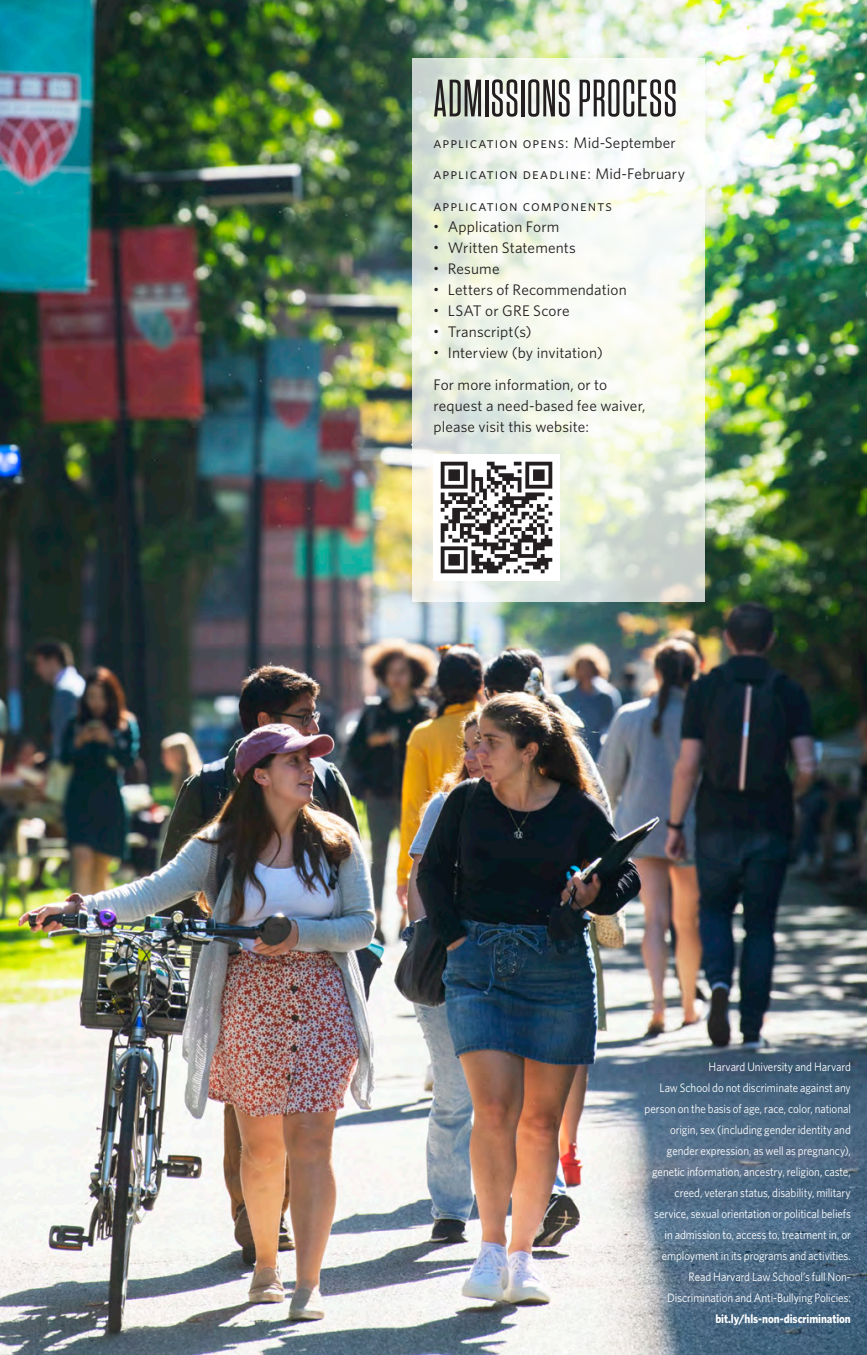
<style>
.page{position:relative;width:867px;height:1355px;background:#fff}
.page>*{position:absolute;margin:0;border:0;box-sizing:border-box;transform-origin:0 0}
.t1{font:500 52.5px "Tungsten Condensed";letter-spacing:.02em;color:#231f20}
.t2{font:15.4px/21px "Whitney";letter-spacing:.02em;color:#231f20}
.t3{font:15.4px "Whitney";letter-spacing:.07em;color:#231f20}
.t4{font:12.25px/21px "Whitney";letter-spacing:-.01em;color:#fff;text-align:right;scale:.9 1}
.s1{font-family:"Helvetica"}
.s2{font-weight:700}
</style>
<div class="page">
<img style="left:0;top:0;width:866px;height:1354px">
<svg style="left:412px;top:58px;width:292px;height:543px"></svg>
<img style="left:433px;top:454px;width:126px;height:126px">
<p class="t1" style="left:433px;top:73px;width:245px">ADMISSIONS PROCESS</p>
<p class="t3" style="left:433px;top:132px;width:244px">application opens: Mid-September</p>
<p class="t3" style="left:433px;top:164px;width:253px">application deadline: Mid-February</p>
<p class="t3" style="left:433px;top:195px;width:180px">application components</p>
<p class="t2" style="left:433px;top:216px;width:127px"><span class="s1">•</span> Application Form</p>
<p class="t2" style="left:433px;top:237px;width:144px"><span class="s1">•</span> Written Statements</p>
<p class="t2" style="left:433px;top:258px;width:68px"><span class="s1">•</span> Resume</p>
<p class="t2" style="left:433px;top:279px;width:195px"><span class="s1">•</span> Letters of Recommendation</p>
<p class="t2" style="left:433px;top:300px;width:138px"><span class="s1">•</span> LSAT or GRE Score</p>
<p class="t2" style="left:433px;top:321px;width:100px"><span class="s1">•</span> Transcript(s)</p>
<p class="t2" style="left:433px;top:342px;width:171px"><span class="s1">•</span> Interview (by invitation)</p>
<p class="t2" style="left:433px;top:373px;width:214px">For more information, or to request a need-based fee waiver, please visit this website:</p>
<p class="t4" style="left:708px;top:1056px;width:159px">Harvard University and Harvard</p>
<p class="t4" style="left:644px;top:1077px;width:231px">Law School do not discriminate against any person on the basis of age, race, color, national origin, sex (including gender identity and gender expression, as well as pregnancy), genetic information, ancestry, religion, caste, creed, veteran status, disability, military service, sexual orientation or political beliefs in admission to, access to, treatment in, or employment in its programs and activities.<br>Read Harvard Law School’s full Non-Discrimination and Anti-Bullying Policies: <span class="s2">bit.ly/hls-non-discrimination</span></p>
</div>
